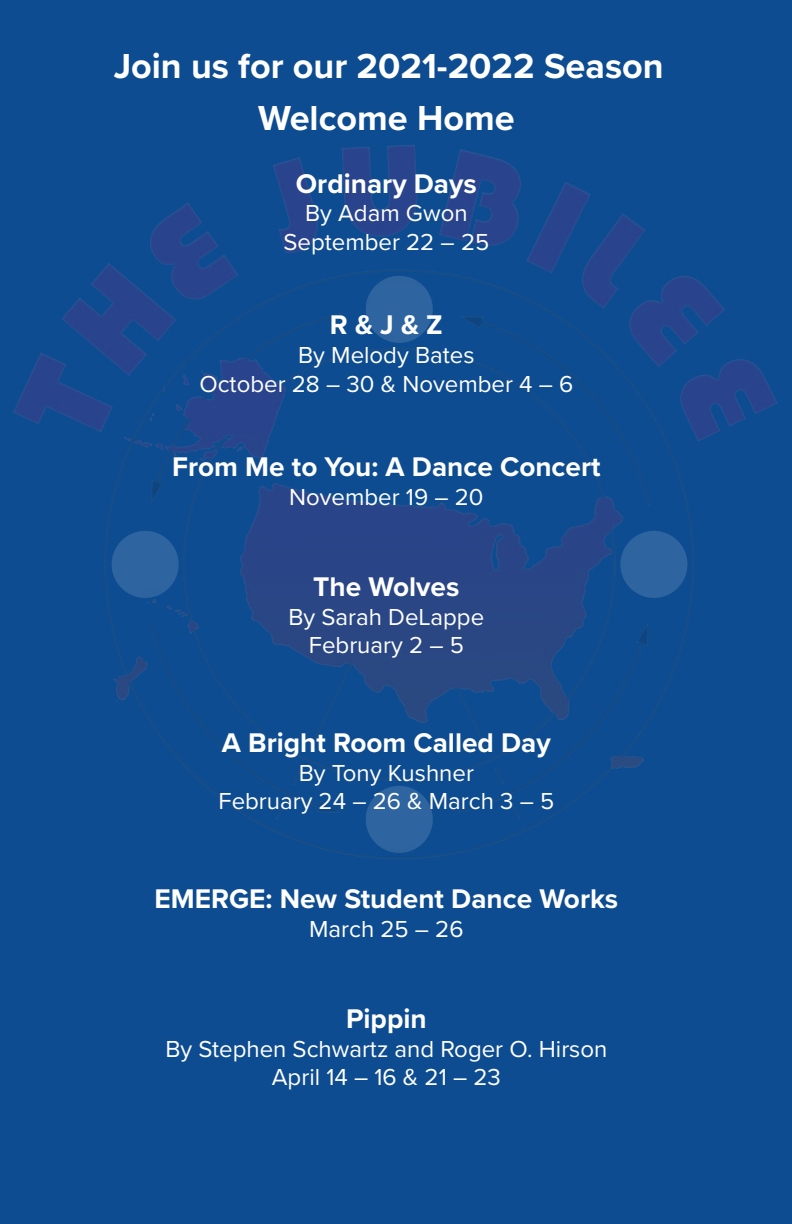
<style>
.page{position:relative;width:792px;height:1224px;background:#0d4c90}
.page>*{position:absolute;margin:0;border:0;box-sizing:border-box;transform-origin:0 0}
.t1{font:700 36px/52.6px "Proxima Nova";color:#fff;text-align:center}
.t2{font:700 28px "Proxima Nova";color:#fff}
.t3{font:24px/28.8px "Proxima Nova";color:#fff;text-align:center}
</style>
<div class="page">
<img style="left:13px;top:145px;width:764px;height:714px">
<h1 class="t1" style="left:114px;top:39px;width:552px">Join us for our 2021-2022 Season<br>Welcome Home</h1>
<p class="t2" style="left:296px;top:162px;width:183px">Ordinary Days</p>
<p class="t3" style="left:283px;top:198px;width:207px">By Adam Gwon<br>September 22 – 25</p>
<p class="t2" style="left:330px;top:304px;width:115px">R &amp; J &amp; Z</p>
<p class="t3" style="left:199px;top:340px;width:375px">By Melody Bates<br>October 28 – 30 &amp; November 4 – 6</p>
<p class="t2" style="left:172px;top:446px;width:430px">From Me to You: A Dance Concert</p>
<p class="t3" style="left:289px;top:481px;width:196px">November 19 – 20</p>
<p class="t2" style="left:313px;top:566px;width:148px">The Wolves</p>
<p class="t3" style="left:289px;top:601px;width:197px">By Sarah DeLappe<br>February 2 – 5</p>
<p class="t2" style="left:222px;top:722px;width:330px">A Bright Room Called Day</p>
<p class="t3" style="left:218px;top:757px;width:337px">By Tony Kushner<br>February 24 – 26 &amp; March 3 – 5</p>
<p class="t2" style="left:154px;top:878px;width:465px">EMERGE: New Student Dance Works</p>
<p class="t3" style="left:309px;top:913px;width:156px">March 25 – 26</p>
<p class="t2" style="left:346px;top:998px;width:82px">Pippin</p>
<p class="t3" style="left:165px;top:1033px;width:443px">By Stephen Schwartz and Roger O. Hirson<br>April 14 – 16 &amp; 21 – 23</p>
</div>
